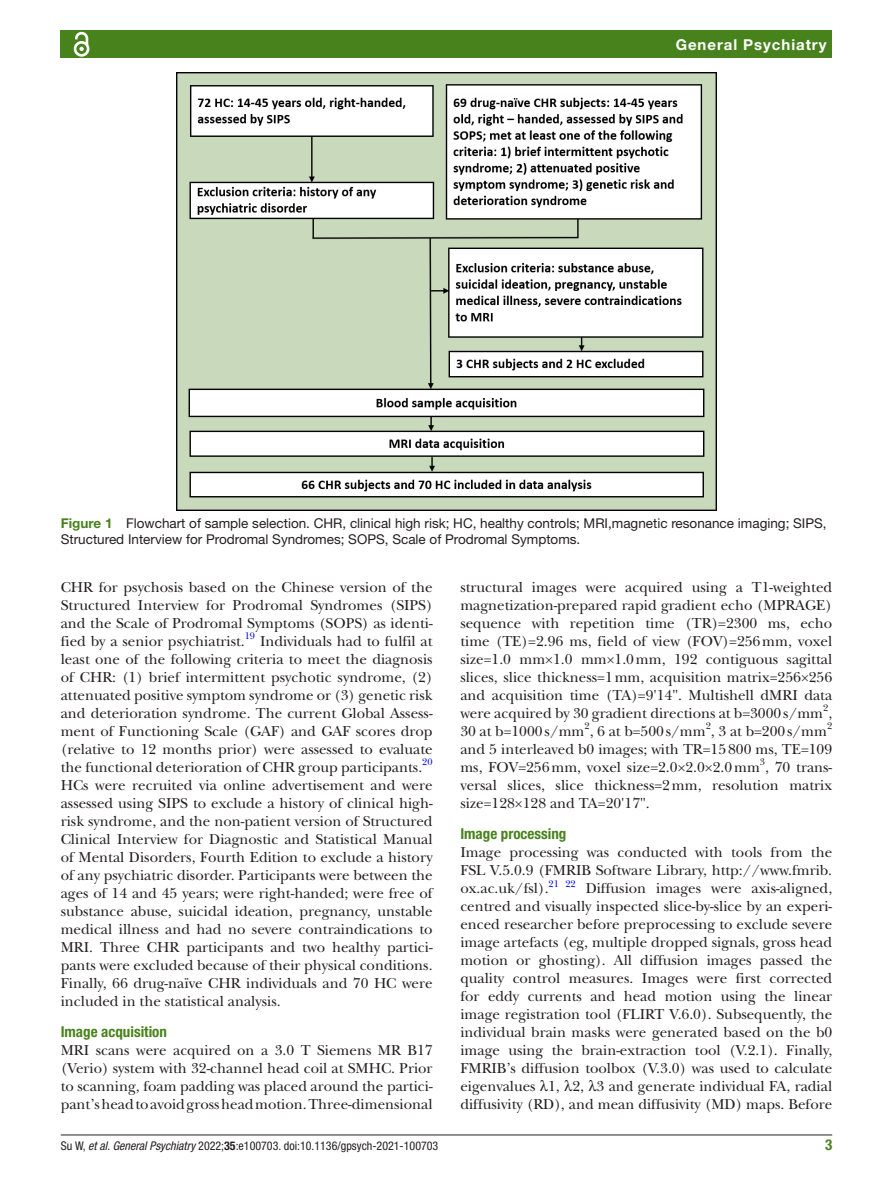
<style>
.page{position:relative;width:893px;height:1191px;background:#fff}
.page>*{position:absolute;margin:0;border:0;box-sizing:border-box;transform-origin:0 0}
.t1{font:15px/18px "New Baskerville";color:#231f20;text-align:justify}
.t2{font:700 condensed 15px "Helvetica Neue LT Std";color:#48821c}
.t3{font:700 15px "Helvetica Neue LT Std";letter-spacing:.065em;color:#fff}
.t4{font:13.5px/16.2px "Helvetica Neue LT Std";color:#231f20}
.t5{font:condensed 12px "Helvetica Neue LT Std";color:#231f20}
.t6{font:9.9px "New Baskerville";color:#231f20}
.t7{font:9.9px "New Baskerville";color:#00f}
.s1{font-weight:700;color:#48821c}
.s2{font-style:italic}
.s3{font-weight:700}
</style>
<div class="page">
<hr style="left:61px;top:1134px;width:771px;height:1px;background:#231f20">
<div style="left:61px;top:31px;width:771px;height:27px;background:#48821c"></div>
<svg style="left:73px;top:31px;width:17px;height:26px"></svg>
<img style="left:176px;top:73px;width:540px;height:437px">
<p class="t3" style="left:676px;top:35px;width:152px">General Psychiatry</p>
<p class="t4" style="left:61px;top:515px;width:767px"><span class="s1">Figure 1</span> Flowchart of sample selection. CHR, clinical high risk; HC, healthy controls; MRI,magnetic resonance imaging; SIPS,<br>Structured Interview for Prodromal Syndromes; SOPS, Scale of Prodromal Symptoms.</p>
<p class="t1" style="left:61px;top:578px;width:373px">CHR for psychosis based on the Chinese version of the Structured Interview for Prodromal Syndromes (SIPS) and the Scale of Prodromal Symptoms (SOPS) as identi&shy;fied by a senior psychiatrist.</p>
<p class="t7" style="left:245px;top:630px;width:12px">19</p>
<p class="t1" style="left:61px;top:632px;width:373px;text-indent:199px">Individuals had to fulfil at least one of the following criteria to meet the diagnosis of CHR: (1) brief intermittent psychotic syndrome, (2) attenuated positive symptom syndrome or (3) genetic risk and deterioration syndrome. The current Global Assess&shy;ment of Functioning Scale (GAF) and GAF scores drop (relative to 12 months prior) were assessed to evaluate the functional deterioration of CHR group participants.</p>
<p class="t7" style="left:422px;top:756px;width:12px">20</p>
<p class="t1" style="left:61px;top:776px;width:373px">HCs were recruited via online advertisement and were assessed using SIPS to exclude a history of clinical high&shy;risk syndrome, and the non-patient version of Structured Clinical Interview for Diagnostic and Statistical Manual of Mental Disorders, Fourth Edition to exclude a history of any psychiatric disorder. Participants were between the ages of 14 and 45 years; were right-handed; were free of substance abuse, suicidal ideation, pregnancy, unstable medical illness and had no severe contraindications to MRI. Three CHR participants and two healthy partici&shy;pants were excluded because of their physical conditions.<br>Finally, 66 drug-naïve CHR individuals and 70 HC were included in the statistical analysis.</p>
<p class="t2" style="left:61px;top:1023px;width:108px">Image acquisition</p>
<p class="t1" style="left:61px;top:1041px;width:373px">MRI scans were acquired on a 3.0 T Siemens MR B17 (Verio) system with 32-channel head coil at SMHC. Prior to scanning, foam padding was placed around the partici&shy;pant’s head to avoid gross head motion. Three-dimensional</p>
<p class="t1" style="left:460px;top:578px;width:373px">structural images were acquired using a T1-weighted magnetization-prepared rapid gradient echo (MPRAGE) sequence with repetition time (TR)=2300 ms, echo time (TE)=2.96 ms, field of view (FOV)=256mm, voxel size=1.0 mm×1.0 mm×1.0mm, 192 contiguous sagittal slices, slice thickness=1mm, acquisition matrix=256×256 and acquisition time (TA)=9'14". Multishell dMRI data were acquired by 30 gradient directions at b=3000s/mm ,</p>
<p class="t6" style="left:823px;top:702px;width:7px">2</p>
<p class="t1" style="left:460px;top:722px;width:368px">30 at b=1000s/mm , 6 at b=500s/mm , 3 at b=200s/mm</p>
<p class="t6" style="left:584px;top:720px;width:7px">2</p>
<p class="t6" style="left:706px;top:720px;width:7px">2</p>
<p class="t6" style="left:827px;top:720px;width:7px">2</p>
<p class="t1" style="left:460px;top:740px;width:373px">and 5 interleaved b0 images; with TR=15800 ms, TE=109 ms, FOV=256mm, voxel size=2.0×2.0×2.0mm , 70 trans-</p>
<p class="t6" style="left:760px;top:756px;width:7px">3</p>
<p class="t1" style="left:460px;top:776px;width:373px">versal slices, slice thickness=2mm, resolution matrix size=128×128 and TA=20'17".</p>
<p class="t2" style="left:460px;top:825px;width:108px">Image processing</p>
<p class="t1" style="left:460px;top:843px;width:373px">Image processing was conducted with tools from the FSL V.5.0.9 (FMRIB Software Library, http://www.fmrib. ox.ac.uk/fsl).<sup>21</sup> <sup>22</sup></p>
<p class="t1" style="left:460px;top:879px;width:373px;text-indent:125px">Diffusion images were axis-aligned, centred and visually inspected slice-by-slice by an experi&shy;enced researcher before preprocessing to exclude severe image artefacts (eg, multiple dropped signals, gross head motion or ghosting). All diffusion images passed the quality control measures. Images were first corrected for eddy currents and head motion using the linear image registration tool (FLIRT V.6.0). Subsequently, the individual brain masks were generated based on the b0 image using the brain-extraction tool (V.2.1). Finally, FMRIB’s diffusion toolbox (V.3.0) was used to calculate eigenvalues 1, 2, 3 and generate individual FA, radial diffusivity (RD), and mean diffusivity (MD) maps. Before</p>
<p class="t5" style="left:61px;top:1138px;width:379px">Su W, <span class="s2">et al</span>. <span class="s2">General Psychiatry</span> 2022;<span class="s3">35</span>:e100703. doi:10.1136/gpsych-2021-100703</p>
<p class="t2" style="left:825px;top:1135px;width:9px">3</p>
</div>
